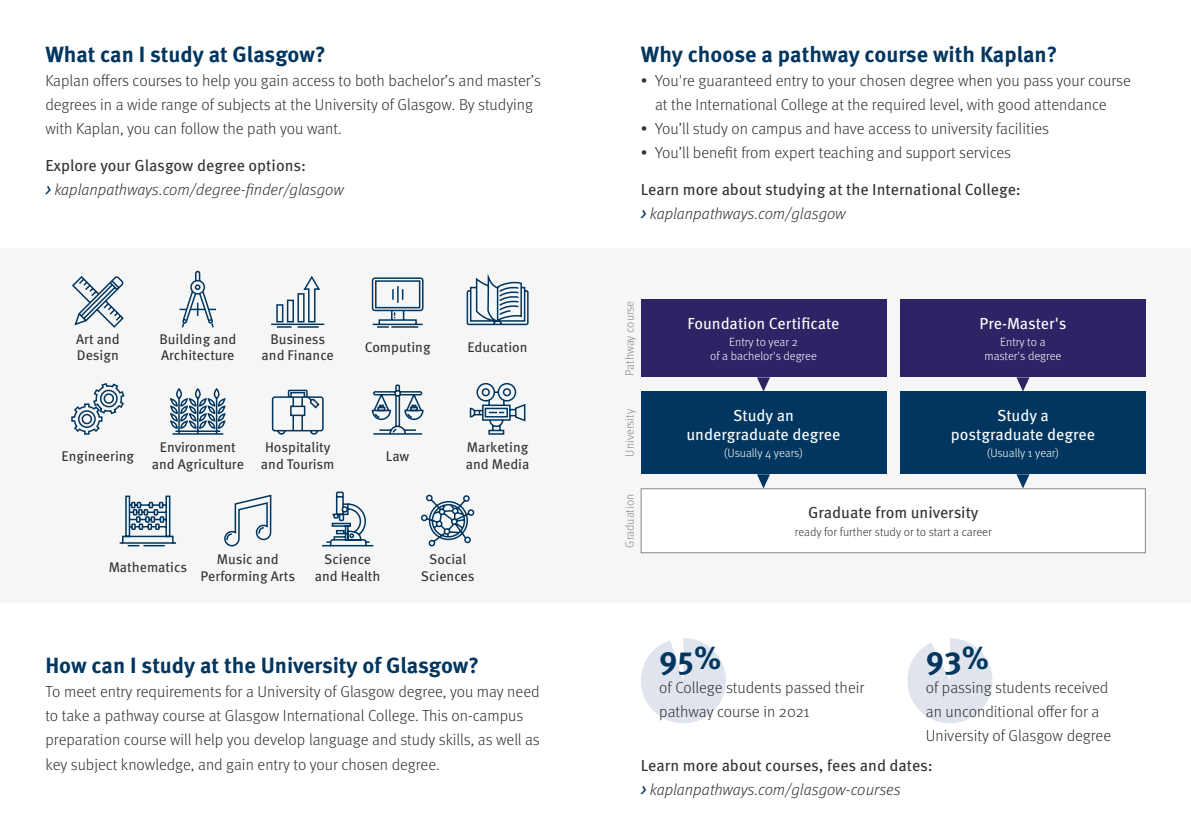
<style>
.page{position:relative;width:1191px;height:840px;background:#fff}
.page>*{position:absolute;margin:0;border:0;box-sizing:border-box;transform-origin:0 0}
.t1{font:700 32px "Meta Pro";color:#00365f}
.t2{font:700 22px "Meta Pro";color:#00365f}
.t3{font:300 16px/24px "Meta Pro";color:#333332}
.t4{font:16px/24px "Meta Pro";color:#333332}
.t5{font:16px/19.2px "Meta Pro";color:#fff;text-align:center}
.t6{font:italic 300 16px/24px "Meta Pro";color:#333332}
.t7{font:14px/16.8px "Meta Pro";color:#333332;text-align:center}
.t8{font:300 12px/14.4px "Meta Pro";color:#fff;text-align:center}
.t9{font:300 12px "Meta Pro";color:#333332}
.t10{font:300 12px "Meta Pro";color:#878787}
.s1{font-weight:400;font-style:normal}
.s2{font-weight:400;color:#00365f}
.s3{font-style:italic;color:#00365f}
.s4{font-weight:300;font-style:italic}
</style>
<div class="page">
<div style="left:0;top:249px;width:1191px;height:353px;background:#f6f6f6"></div>
<svg style="left:179px;top:270px;width:37px;height:58px"></svg>
<svg style="left:72px;top:276px;width:52px;height:52px"></svg>
<svg style="left:271px;top:276px;width:54px;height:52px"></svg>
<svg style="left:371px;top:277px;width:53px;height:51px"></svg>
<svg style="left:466px;top:273px;width:63px;height:53px"></svg>
<svg style="left:71px;top:383px;width:54px;height:52px"></svg>
<svg style="left:170px;top:388px;width:56px;height:47px"></svg>
<svg style="left:271px;top:389px;width:53px;height:46px"></svg>
<svg style="left:371px;top:384px;width:53px;height:51px"></svg>
<svg style="left:469px;top:382px;width:57px;height:53px"></svg>
<svg style="left:119px;top:495px;width:57px;height:52px"></svg>
<svg style="left:224px;top:494px;width:48px;height:53px"></svg>
<svg style="left:322px;top:491px;width:52px;height:56px"></svg>
<svg style="left:421px;top:494px;width:54px;height:53px"></svg>
<svg style="left:641px;top:638px;width:85px;height:85px"></svg>
<svg style="left:907px;top:638px;width:85px;height:85px"></svg>
<div style="left:641px;top:299px;width:245px;height:78px;background:#2d2365"></div>
<svg style="left:757px;top:377px;width:13px;height:14px"></svg>
<div style="left:900px;top:299px;width:245px;height:78px;background:#2d2365"></div>
<svg style="left:1016px;top:377px;width:13px;height:14px"></svg>
<div style="left:641px;top:391px;width:245px;height:83px;background:#00365f"></div>
<svg style="left:757px;top:474px;width:13px;height:14px"></svg>
<div style="left:900px;top:391px;width:245px;height:83px;background:#00365f"></div>
<svg style="left:1016px;top:474px;width:13px;height:14px"></svg>
<div style="left:641px;top:488px;width:504px;height:64px;background:#fff"></div>
<div style="left:641px;top:488px;width:504px;height:64px;border:1px solid #878787"></div>
<h2 class="t2" style="left:45px;top:37px;width:282px">What can I study at Glasgow?</h2>
<p class="t3" style="left:45px;top:68px;width:497px">Kaplan offers courses to help you gain access to both bachelor’s and master’s degrees in a wide range of subjects at the University of Glasgow. By studying with Kaplan, you can follow the path you want.</p>
<p class="t6" style="left:45px;top:153px;width:300px"><span class="s1">Explore your Glasgow degree options:<br></span><span class="s2">&gt;</span> kaplanpathways.com/degree-finder/glasgow</p>
<p class="t7" style="left:76px;top:329px;width:45px;text-align:left">Art and<br>Design</p>
<p class="t7" style="left:262px;top:329px;width:74px">Business and Finance</p>
<p class="t7" style="left:365px;top:337px;width:67px">Computing</p>
<p class="t7" style="left:467px;top:337px;width:62px">Education</p>
<p class="t7" style="left:159px;top:329px;width:78px;text-align:left">Building and<br>Architecture</p>
<p class="t7" style="left:62px;top:446px;width:74px">Engineering</p>
<p class="t7" style="left:152px;top:438px;width:94px">Environment and Agriculture</p>
<p class="t7" style="left:261px;top:438px;width:75px;text-align:left">Hospitality and Tourism</p>
<p class="t7" style="left:386px;top:446px;width:25px">Law</p>
<p class="t7" style="left:466px;top:438px;width:65px;text-align:left">Marketing and Media</p>
<p class="t7" style="left:109px;top:558px;width:80px">Mathematics</p>
<p class="t7" style="left:200px;top:549px;width:96px">Music and<br>Performing Arts</p>
<p class="t7" style="left:315px;top:549px;width:67px">Science and Health</p>
<p class="t7" style="left:421px;top:549px;width:55px">Social<br>Sciences</p>
<h2 class="t2" style="left:45px;top:648px;width:435px">How can I study at the University of Glasgow?</h2>
<p class="t3" style="left:45px;top:678px;width:496px">To meet entry requirements for a University of Glasgow degree, you may need to take a pathway course at Glasgow International College. This on-campus preparation course will help you develop language and study skills, as well as key subject knowledge, and gain entry to your chosen degree.</p>
<h2 class="t2" style="left:641px;top:37px;width:418px">Why choose a pathway course with Kaplan?</h2>
<p class="t3" style="left:655px;top:68px;width:477px;text-indent:-14px">• You're guaranteed entry to your chosen degree when you pass your course at the International College at the required level, with good attendance</p>
<p class="t3" style="left:641px;top:116px;width:410px">• You’ll study on campus and have access to university facilities</p>
<p class="t3" style="left:641px;top:140px;width:371px">• You’ll benefit from expert teaching and support services</p>
<p class="t4" style="left:641px;top:176px;width:381px">Learn more about studying at the International College: <span class="s3">&gt;</span> <span class="s4">kaplanpathways.com/glasgow</span></p>
<p class="t10" style="left:621px;top:376px;width:77px;rotate:-90deg">Pathway course</p>
<p class="t10" style="left:621px;top:456px;width:49px;rotate:-90deg">University</p>
<p class="t10" style="left:621px;top:547px;width:55px;rotate:-90deg">Graduation</p>
<p class="t5" style="left:687px;top:312px;width:153px">Foundation Certificate</p>
<p class="t8" style="left:710px;top:334px;width:108px">Entry to year 2<br>of a bachelor's degree</p>
<p class="t5" style="left:686px;top:404px;width:155px">Study an undergraduate degree</p>
<p class="t8" style="left:724px;top:445px;width:81px">(Usually 4 years)</p>
<p class="t5" style="left:979px;top:312px;width:89px">Pre-Master's</p>
<p class="t8" style="left:984px;top:334px;width:78px">Entry to a master's degree</p>
<p class="t5" style="left:951px;top:404px;width:146px">Study a postgraduate degree</p>
<p class="t8" style="left:986px;top:445px;width:74px">(Usually 1 year)</p>
<p class="t4" style="left:808px;top:499px;width:172px">Graduate from university</p>
<p class="t9" style="left:795px;top:522px;width:198px">ready for further study or to start a career</p>
<h1 class="t1" style="left:926px;top:632px;width:65px">93%</h1>
<p class="t3" style="left:926px;top:674px;width:187px">of passing students received an unconditional offer for a<br>University of Glasgow degree</p>
<p class="t4" style="left:641px;top:751px;width:293px">Learn more about courses, fees and dates: <span class="s3">&gt;</span> <span class="s4">kaplanpathways.com/glasgow-courses</span></p>
<h1 class="t1" style="left:659px;top:632px;width:64px">95%</h1>
<p class="t3" style="left:659px;top:674px;width:206px">of College students passed their pathway course in 2021</p>
</div>
